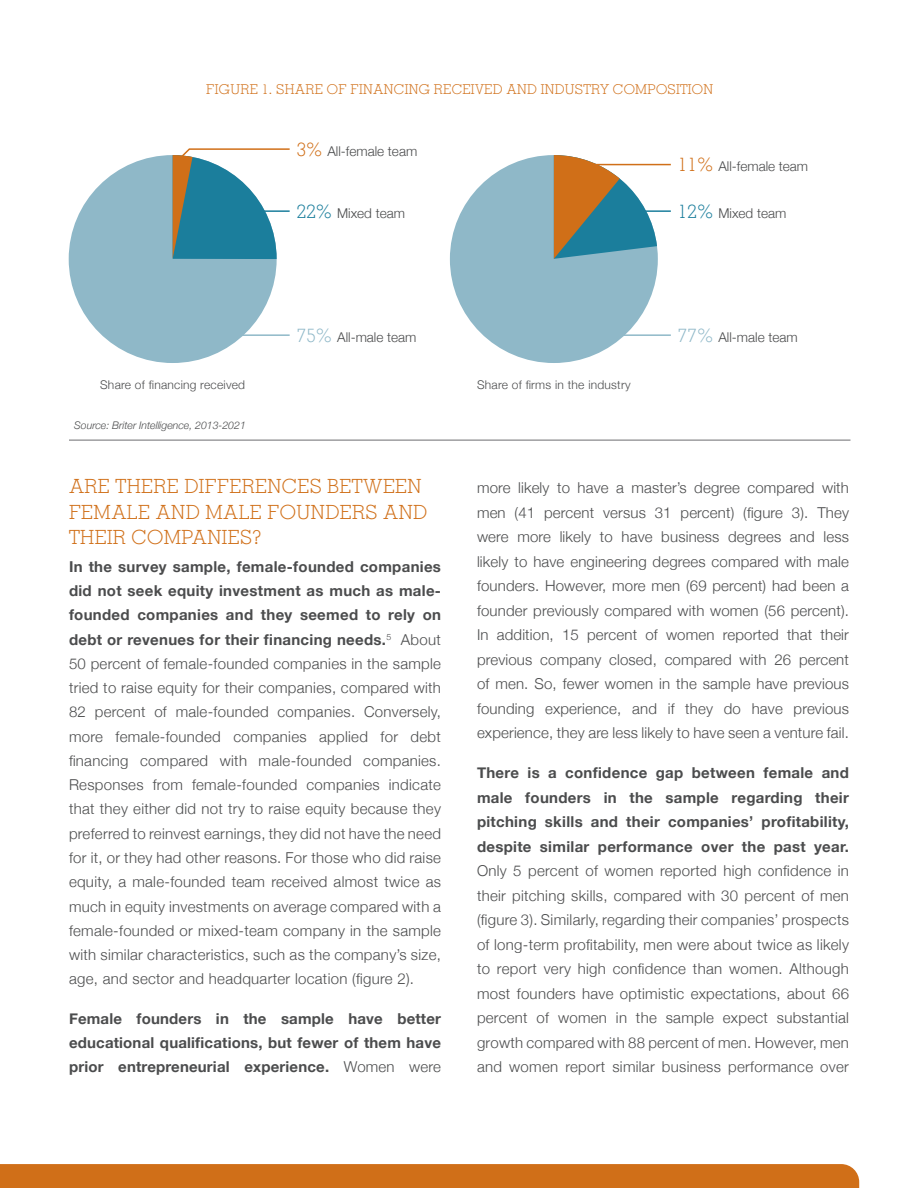
<style>
.page{position:relative;width:918px;height:1188px;background:#fff}
.page>*{position:absolute;margin:0;border:0;box-sizing:border-box;transform-origin:0 0}
.Subhead{font:300 19.5px/25.8px "Memphis LT Pro";letter-spacing:.02em;color:#d06f18}
.paragraph{font:300 15px/24.5px "Helvetica Neue";letter-spacing:.02em;color:#4b4c4d;text-align:justify}
.paragraph-2{font:700 15px/24.3px "Helvetica Neue";letter-spacing:.01em;color:#4b4c4d;text-align:justify}
.t1{font:300 13.5px "Helvetica Neue";color:#4b4c4d}
.Sub-subhead{font:300 13.5px "Memphis LT Pro";letter-spacing:.02em;color:#d06f18}
.t2{font:300 12px "Helvetica Neue";letter-spacing:.02em;color:#4b4c4d}
.t3{font:italic 300 10.5px "Helvetica Neue";color:#4b4c4d}
.s1{font-family:"Memphis LT Pro";font-size:18.75px;color:#d06f18}
.s2{font-family:"Memphis LT Pro";font-size:18.75px;color:#1b7e9c}
.s3{font-family:"Memphis LT Pro";font-size:18.75px;color:#8fb8c8}
.s4{font-weight:700}
.s5{font-weight:300}
</style>
<div class="page">
<div style="left:0;top:1164px;width:859px;height:24px;background:#d06f18"></div>
<hr style="left:69px;top:440px;width:781px;height:1px;background:#6c6d70">
<div style="left:69px;top:155px;width:208px;height:208px;background:#8fb8c8;border-radius:50%"></div>
<div style="left:450px;top:155px;width:208px;height:208px;background:#8fb8c8;border-radius:50%"></div>
<svg style="left:173px;top:148px;width:117px;height:111px"></svg>
<hr style="left:238px;top:210px;width:52px;height:2px;background:#1b7e9c">
<hr style="left:238px;top:334px;width:52px;height:2px;background:#8fb8c8">
<hr style="left:619px;top:334px;width:52px;height:2px;background:#8fb8c8">
<svg style="left:554px;top:155px;width:117px;height:104px"></svg>
<p class="Sub-subhead" style="left:206px;top:81px;width:508px">FIGURE 1. SHARE OF FINANCING RECEIVED AND INDUSTRY COMPOSITION</p>
<p class="t1" style="left:297px;top:140px;width:122px"><span class="s1">3%</span> All-female team</p>
<p class="t1" style="left:678px;top:155px;width:132px"><span class="s1">11%</span> All-female team</p>
<p class="t1" style="left:297px;top:202px;width:110px"><span class="s2">22%</span> Mixed team</p>
<p class="t1" style="left:678px;top:202px;width:110px"><span class="s2">12%</span> Mixed team</p>
<p class="t1" style="left:297px;top:326px;width:121px"><span class="s3">75%</span> All-male team</p>
<p class="t1" style="left:678px;top:326px;width:121px"><span class="s3">77%</span> All-male team</p>
<p class="t2" style="left:100px;top:376px;width:146px">Share of financing received</p>
<p class="t2" style="left:477px;top:376px;width:155px">Share of firms in the industry</p>
<p class="t3" style="left:74px;top:417px;width:173px">Source: Briter Intelligence, 2013-2021</p>
<p class="Subhead" style="left:69px;top:473px;width:360px">ARE THERE DIFFERENCES BETWEEN<br>FEMALE AND MALE FOUNDERS AND<br>THEIR COMPANIES?</p>
<p class="paragraph" style="left:69px;top:553px;width:374px"><span class="s4">In the survey sample, female-founded companies did not seek equity investment as much as male&shy;founded companies and they seemed to rely on debt or revenues for their financing needs.</span><sup>5</sup> About 50 percent of female-founded companies in the sample tried to raise equity for their companies, compared with 82 percent of male-founded companies. Conversely, more female-founded companies applied for debt financing compared with male-founded companies.<br>Responses from female-founded companies indicate that they either did not try to raise equity because they preferred to reinvest earnings, they did not have the need for it, or they had other reasons. For those who did raise equity, a male-founded team received almost twice as much in equity investments on average compared with a female-founded or mixed-team company in the sample with similar characteristics, such as the company’s size, age, and sector and headquarter location (figure 2).</p>
<p class="paragraph-2" style="left:69px;top:1007px;width:374px">Female founders in the sample have better educational qualifications, but fewer of them have prior entrepreneurial experience. <span class="s5">Women were</span></p>
<p class="paragraph" style="left:477px;top:475px;width:374px">more likely to have a master’s degree compared with men (41 percent versus 31 percent) (figure 3). They were more likely to have business degrees and less likely to have engineering degrees compared with male founders. However, more men (69 percent) had been a founder previously compared with women (56 percent).<br>In addition, 15 percent of women reported that their previous company closed, compared with 26 percent of men. So, fewer women in the sample have previous founding experience, and if they do have previous experience, they are less likely to have seen a venture fail.</p>
<p class="paragraph" style="left:477px;top:759px;width:374px"><span class="s4">There is a confidence gap between female and male founders in the sample regarding their pitching skills and their companies’ profitability, despite similar performance over the past year.<br></span>Only 5 percent of women reported high confidence in their pitching skills, compared with 30 percent of men (figure 3). Similarly, regarding their companies’ prospects of long-term profitability, men were about twice as likely to report very high confidence than women. Although most founders have optimistic expectations, about 66 percent of women in the sample expect substantial growth compared with 88 percent of men. However, men and women report similar business performance over</p>
</div>
